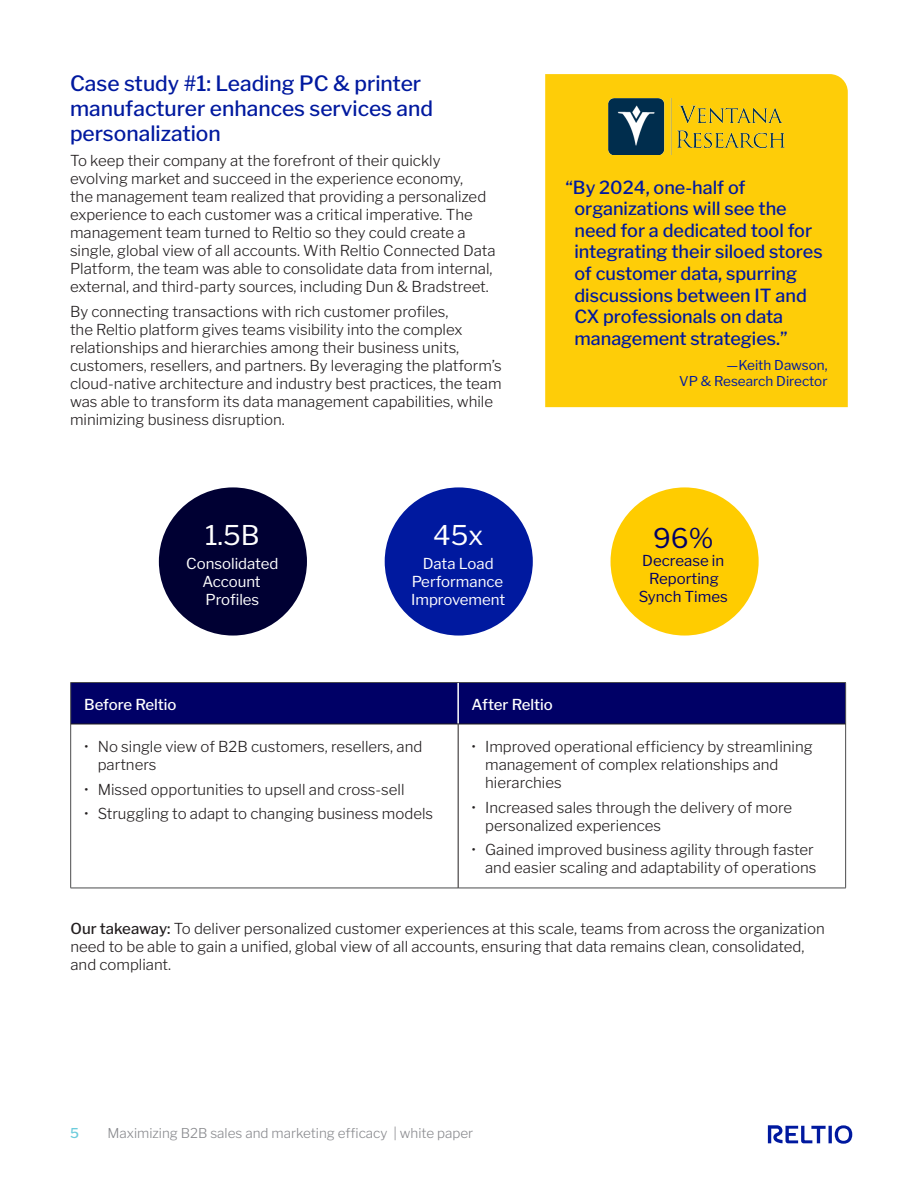
<style>
.page{position:relative;width:918px;height:1188px;background:#fff}
.page>*{position:absolute;margin:0;border:0;box-sizing:border-box;transform-origin:0 0}
.t1{font:27px "Libre Franklin";color:#fff}
.t2{font:27px "Libre Franklin";color:#006}
.t3{font:500 21px/25.2px "Libre Franklin";color:#00199f}
.t4{font:500 18px/21.6px "Libre Franklin";color:#00199f}
.t5{font:300 15px/18px "Libre Franklin";color:#231f20}
.t6{font:15px/18px "Libre Franklin";color:#fff;text-align:center}
.t7{font:15px "Libre Franklin";color:#006}
.t8{font:500 15px "Libre Franklin";color:#fff}
.t9{font:300 13.5px "Libre Franklin";color:#898a8e}
.t10{font:13.5px "Libre Franklin";color:#00199f}
.t11{font:500 13.5px "Libre Franklin";color:#6cccdc}
.s1{font-weight:500}
</style>
<div class="page">
<svg style="left:768px;top:1125px;width:84px;height:19px"></svg>
<div style="left:71px;top:683px;width:774px;height:41px;background:#006"></div>
<svg style="left:71px;top:725px;width:774px;height:163px"></svg>
<hr style="left:457px;top:683px;width:2px;height:41px;background:#fff">
<hr style="left:70px;top:724px;width:1px;height:164px;background:#4b4c4d">
<hr style="left:845px;top:724px;width:1px;height:164px;background:#4b4c4d">
<hr style="left:70px;top:888px;width:388px;height:1px;background:#4b4c4d">
<hr style="left:458px;top:888px;width:388px;height:1px;background:#4b4c4d">
<hr style="left:458px;top:724px;width:1px;height:164px;background:#231f20">
<hr style="left:70px;top:682px;width:388px;height:1px;background:#4b4c4d">
<hr style="left:70px;top:683px;width:1px;height:41px;background:#4b4c4d">
<hr style="left:458px;top:682px;width:388px;height:1px;background:#4b4c4d">
<hr style="left:845px;top:683px;width:1px;height:41px;background:#4b4c4d">
<hr style="left:71px;top:724px;width:387px;height:1px;background:#231f20">
<hr style="left:458px;top:724px;width:387px;height:1px;background:#231f20">
<div style="left:159px;top:487px;width:148px;height:149px;background:#003;border-radius:50%"></div>
<div style="left:385px;top:487px;width:148px;height:149px;background:#00199f;border-radius:50%"></div>
<div style="left:611px;top:487px;width:148px;height:149px;background:#fc0;border-radius:50%"></div>
<div style="left:545px;top:74px;width:303px;height:333px;background:#fecd08"></div>
<img style="left:609px;top:99px;width:175px;height:56px">
<p class="t3" style="left:70px;top:69px;width:365px">Case study #1: Leading PC &amp; printer manufacturer enhances services and personalization</p>
<p class="t5" style="left:70px;top:150px;width:427px">To keep their company at the forefront of their quickly evolving market and succeed in the experience economy,<br>the management team realized that providing a personalized experience to each customer was a critical imperative. The management team turned to Reltio so they could create a single, global view of all accounts. With Reltio Connected Data Platform, the team was able to consolidate data from internal, external, and third-party sources, including Dun &amp; Bradstreet.</p>
<p class="t5" style="left:70px;top:301px;width:433px">By connecting transactions with rich customer profiles,<br>the Reltio platform gives teams visibility into the complex relationships and hierarchies among their business units, customers, resellers, and partners. By leveraging the platform’s cloud-native architecture and industry best practices, the team was able to transform its data management capabilities, while minimizing business disruption.</p>
<p class="t1" style="left:205px;top:514px;width:56px">1.5B</p>
<p class="t6" style="left:186px;top:553px;width:94px">Consolidated<br>Account<br>Profiles</p>
<p class="t1" style="left:433px;top:514px;width:51px">45x</p>
<p class="t6" style="left:423px;top:553px;width:72px">Data Load</p>
<p class="t6" style="left:412px;top:571px;width:93px">Performance</p>
<p class="t6" style="left:411px;top:589px;width:96px">Improvement</p>
<p class="t4" style="left:574px;top:175px;width:250px;text-indent:-9px">“By 2024, one-half of organizations will see the need for a dedicated tool for integrating their siloed stores of customer data, spurring discussions between IT and<br>CX professionals on data management strategies.”</p>
<p class="t10" style="left:727px;top:354px;width:103px">—Keith Dawson,</p>
<p class="t10" style="left:679px;top:371px;width:150px">VP &amp; Research Director</p>
<p class="t2" style="left:653px;top:517px;width:62px">96%</p>
<p class="t7" style="left:642px;top:548px;width:84px">Decrease in</p>
<p class="t7" style="left:649px;top:566px;width:71px">Reporting</p>
<p class="t7" style="left:639px;top:584px;width:91px">Synch Times</p>
<p class="t8" style="left:84px;top:693px;width:94px">Before Reltio</p>
<p class="t8" style="left:472px;top:693px;width:83px">After Reltio</p>
<p class="t5" style="left:98px;top:736px;width:326px;text-indent:-14px">• No single view of B2B customers, resellers, and partners</p>
<p class="t5" style="left:84px;top:779px;width:322px">• Missed opportunities to upsell and cross-sell</p>
<p class="t5" style="left:84px;top:804px;width:350px">• Struggling to adapt to changing business models</p>
<p class="t5" style="left:485px;top:736px;width:329px;text-indent:-14px">• Improved operational efficiency by streamlining management of complex relationships and hierarchies</p>
<p class="t5" style="left:485px;top:797px;width:308px;text-indent:-14px">• Increased sales through the delivery of more personalized experiences</p>
<p class="t5" style="left:472px;top:840px;width:346px;text-align:right">• Gained improved business agility through faster and easier scaling and adaptability of operations</p>
<p class="t5" style="left:70px;top:918px;width:756px"><span class="s1">Our takeaway:</span> To deliver personalized customer experiences at this scale, teams from across the organization need to be able to gain a unified, global view of all accounts, ensuring that data remains clean, consolidated, and compliant.</p>
<p class="t11" style="left:70px;top:1123px;width:10px">5</p>
<p class="t9" style="left:108px;top:1123px;width:367px">Maximizing B2B sales and marketing efficacy | white paper</p>
</div>
